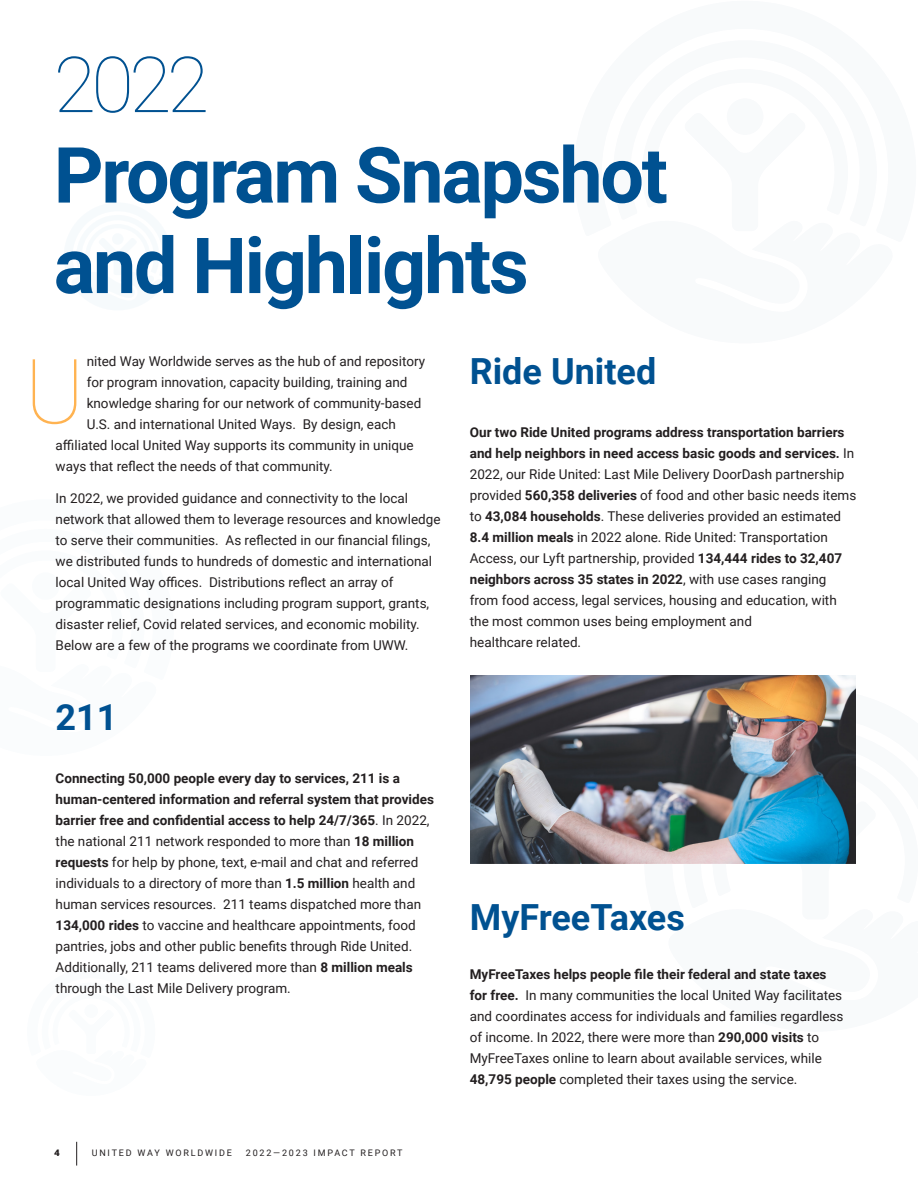
<style>
.page{position:relative;width:918px;height:1188px;background:#fff}
.page>*{position:absolute;margin:0;border:0;box-sizing:border-box;transform-origin:0 0}
.t1{font:100 90px "Roboto";color:#ffb351}
.t2{font:700 77.4px/90.4px "Roboto";letter-spacing:-.03em;color:#005191}
.Paragraph_Style_1{font:700 36px "Roboto";color:#005191}
.Paragraph_Style_1-2{font:13.5px/21px "Roboto";color:#231f20}
.t3{font:9px "Roboto";letter-spacing:.2em;color:#231f20}
.t4{font:900 9px "Roboto";color:#231f20;scale:1.1 1}
.s1{font-weight:100}
.s2{font-weight:700}
</style>
<div class="page">
<svg style="left:76px;top:1142px;width:1px;height:24px"></svg>
<img style="left:471px;top:676px;width:385px;height:187px">
<p class="t2" style="left:54px;top:36px;width:616px"><span class="s1">2022<br></span>Program Snapshot</p>
<p class="t2" style="left:54px;top:217px;width:477px">and Highlights</p>
<p class="Paragraph_Style_1-2" style="left:87px;top:350px;width:340px">nited Way Worldwide serves as the hub of and repository</p>
<p class="Paragraph_Style_1-2" style="left:87px;top:371px;width:322px">for program innovation, capacity building, training and</p>
<p class="Paragraph_Style_1-2" style="left:87px;top:392px;width:336px">knowledge sharing for our network of community-based</p>
<p class="Paragraph_Style_1-2" style="left:87px;top:413px;width:311px">U.S. and international United Ways. By design, each</p>
<p class="Paragraph_Style_1-2" style="left:56px;top:434px;width:360px">affiliated local United Way supports its community in unique</p>
<p class="Paragraph_Style_1-2" style="left:56px;top:455px;width:279px">ways that reflect the needs of that community.</p>
<p class="Paragraph_Style_1-2" style="left:56px;top:487px;width:386px">In 2022, we provided guidance and connectivity to the local network that allowed them to leverage resources and knowledge to serve their communities. As reflected in our financial filings, we distributed funds to hundreds of domestic and international local United Way offices. Distributions reflect an array of programmatic designations including program support, grants, disaster relief, Covid related services, and economic mobility.<br>Below are a few of the programs we coordinate from UWW.</p>
<p class="t1" style="left:25px;top:328px;width:62px">U</p>
<p class="Paragraph_Style_1" style="left:56px;top:692px;width:63px">211</p>
<p class="Paragraph_Style_1-2" style="left:56px;top:768px;width:380px"><span class="s2">Connecting 50,000 people every day to services, 211 is a human-centered information and referral system that provides barrier free and confidential access to help 24/7/365</span>. In 2022, the national 211 network responded to more than <span class="s2">18 million requests</span> for help by phone, text, e-mail and chat and referred individuals to a directory of more than <span class="s2">1.5 million</span> health and human services resources. 211 teams dispatched more than <span class="s2">134,000 rides</span> to vaccine and healthcare appointments, food pantries, jobs and other public benefits through Ride United.<br>Additionally, 211 teams delivered more than <span class="s2">8 million meals </span>through the Last Mile Delivery program.</p>
<p class="t4" style="left:54px;top:1146px;width:7px">4</p>
<p class="t3" style="left:92px;top:1146px;width:142px">UNITED WAY WORLDWIDE</p>
<p class="t3" style="left:246px;top:1146px;width:158px">2022—2023 IMPACT REPORT</p>
<p class="Paragraph_Style_1" style="left:470px;top:346px;width:188px">Ride United</p>
<p class="Paragraph_Style_1-2" style="left:470px;top:421px;width:388px"><span class="s2">Our two Ride United programs address transportation barriers and help neighbors in need access basic goods and services.</span> In 2022, our Ride United: Last Mile Delivery DoorDash partnership provided <span class="s2">560,358 deliveries</span> of food and other basic needs items to <span class="s2">43,084 households</span>. These deliveries provided an estimated <span class="s2">8.4 million meals</span> in 2022 alone. Ride United: Transportation Access, our Lyft partnership, provided <span class="s2">134,444 rides to 32,407 neighbors across 35 states in 2022</span>, with use cases ranging from food access, legal services, housing and education, with the most common uses being employment and<br>healthcare related.</p>
<p class="Paragraph_Style_1" style="left:470px;top:892px;width:217px">MyFreeTaxes</p>
<p class="Paragraph_Style_1-2" style="left:470px;top:964px;width:375px"><span class="s2">MyFreeTaxes helps people file their federal and state taxes for free.</span> In many communities the local United Way facilitates and coordinates access for individuals and families regardless of income. In 2022, there were more than <span class="s2">290,000 visits</span> to MyFreeTaxes online to learn about available services, while <span class="s2">48,795 people</span> completed their taxes using the service.</p>
</div>
